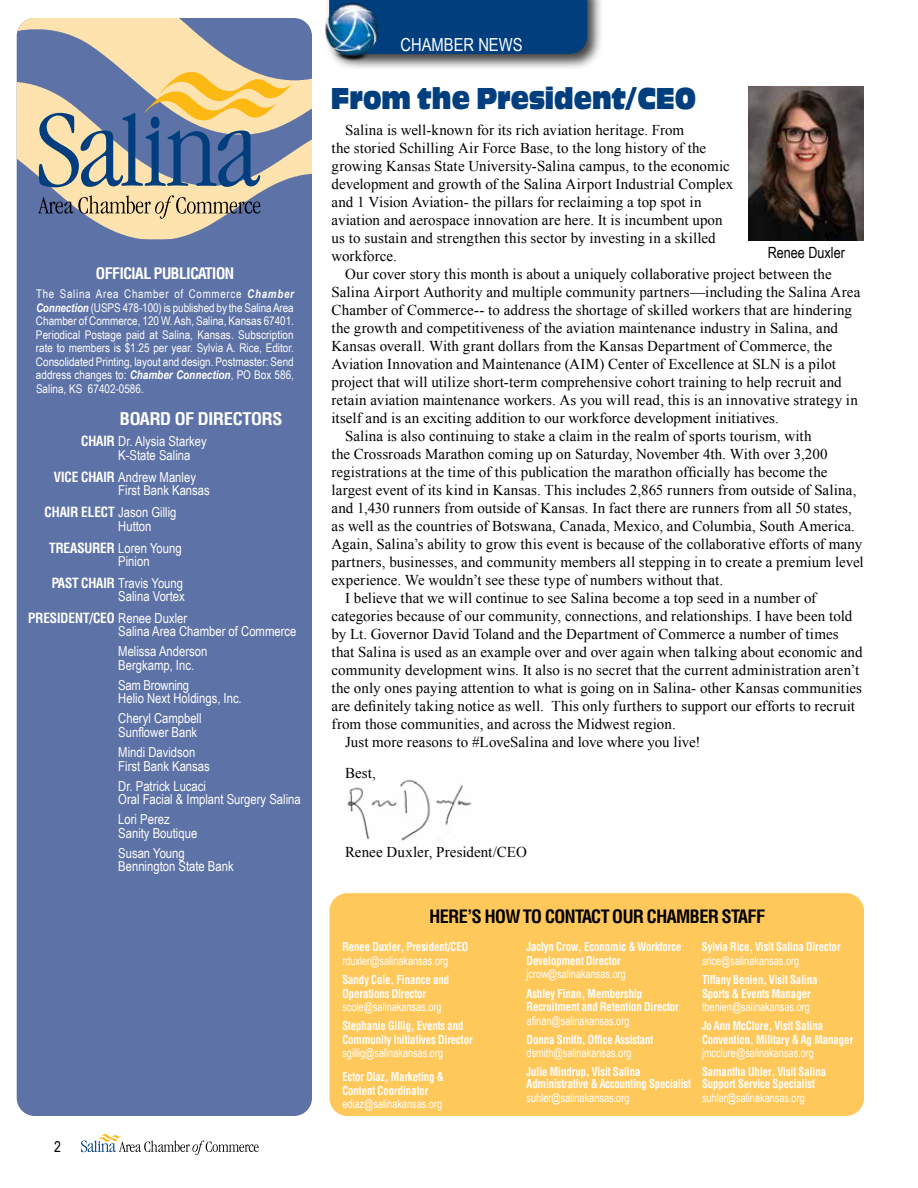
<style>
.page{position:relative;width:918px;height:1188px;background:#fff}
.page>*{position:absolute;margin:0;border:0;box-sizing:border-box;transform-origin:0 0}
.t1{font:31.5px "Antique Oli Nor D";color:#003e7e;scale:.68 1}
.t2{font:700 condensed 18px "Helvetica";letter-spacing:-.02em;color:#000;scale:1.04 1}
.t3{font:18px "Arial Narrow";color:#fff}
.t4{font:700 condensed 17.1px "Helvetica";letter-spacing:-.01em;color:#fff;scale:1.11 1}
.t5{font:700 condensed 15.45px "Helvetica";letter-spacing:-.02em;color:#fff;scale:1.04 1}
.t6{font:15.45px "Arial Narrow";color:#000}
.t7{font:15px/18px "Times New Roman";letter-spacing:.005em;color:#000}
.t8{font:15px "Arial Narrow";color:#000}
.t9{font:13.8px/20.2px "Arial Narrow";color:#fff}
.t10{font:700 condensed 13.8px "Helvetica";color:#fff}
.t11{font:700 condensed 12px/13.5px "Helvetica";color:#fff;scale:.93 1}
.t12{font:12px/13.5px "Arial Narrow";color:#fff;text-align:justify}
.t13{font:12px "Arial Narrow";color:#fff;scale:.93 1}
.s1{font-weight:700;font-style:italic}
.s2{font-family:"Helvetica";font-weight:700;font-stretch:condensed}
.s3{font-family:"Arial Narrow";font-weight:400;font-stretch:normal}
</style>
<div class="page">
<img style="left:347px;top:779px;width:125px;height:62px">
<div style="left:17px;top:18px;width:295px;height:1098px;background:#5d72a6;border-radius:18px"></div>
<img style="left:17px;top:18px;width:295px;height:221px">
<svg style="left:39px;top:72px;width:253px;height:115px"></svg>
<svg style="left:38px;top:195px;width:222px;height:24px"></svg>
<div style="left:329px;top:893px;width:535px;height:223px;background:#ffc85b;border-radius:18px"></div>
<div style="left:325px;top:0;width:278px;height:71px;background:#000;opacity:.75"></div>
<div style="left:329px;top:0;width:258px;height:54px;background:#003e7e"></div>
<img style="left:325px;top:1px;width:57px;height:64px">
<img style="left:749px;top:87px;width:115px;height:153px">
<svg style="left:81px;top:1134px;width:178px;height:21px"></svg>
<p class="t5" style="left:96px;top:264px;width:135px">OFFICIAL PUBLICATION</p>
<p class="t12" style="left:36px;top:287px;width:260px">The Salina Area Chamber of Commerce <span class="s1">Chamber Connection</span> (USPS 478-100) is published by the Salina Area Chamber of Commerce, 120 W. Ash, Salina, Kansas 67401.<br>Periodical Postage paid at Salina, Kansas. Subscription rate to members is $1.25 per year. Sylvia A. Rice, Editor.<br>Consolidated Printing, layout and design. Postmaster: Send address changes to: <span class="s1">Chamber Connection</span>, PO Box 586, Salina, KS 67402-0586.</p>
<p class="t4" style="left:120px;top:409px;width:148px">BOARD OF DIRECTORS</p>
<p class="t9" style="left:118px;top:434px;width:90px;line-height:13.4px;text-indent:-37px"><span class="s2">CHAIR</span> Dr. Alysia Starkey<br>K-State Salina</p>
<p class="t9" style="left:118px;top:470px;width:93px;line-height:13.4px;text-indent:-64px"><span class="s2">VICE CHAIR</span> Andrew Manley<br>First Bank Kansas</p>
<p class="t9" style="left:118px;top:505px;width:60px;line-height:13.4px;text-indent:-74px"><span class="s2">CHAIR ELECT</span> Jason Gillig<br>Hutton</p>
<p class="t9" style="left:118px;top:540px;width:65px;line-height:13.4px;text-indent:-69px"><span class="s2">TREASURER</span> Loren Young<br>Pinion</p>
<p class="t9" style="left:52px;top:576px;width:134px;line-height:13.4px;text-align:right"><span class="s2">PAST CHAIR</span> Travis Young<br>Salina Vortex</p>
<p class="t10" style="left:28px;top:609px;width:160px">PRESIDENT/CEO <span class="s3">Renee Duxler</span></p>
<p class="t9" style="left:118px;top:620px;width:180px">Salina Area Chamber of Commerce<br>Melissa Anderson</p>
<p class="t9" style="left:118px;top:654px;width:77px">Bergkamp, Inc.<br>Sam Browning</p>
<p class="t9" style="left:118px;top:688px;width:125px">Helio Next Holdings, Inc.<br>Cheryl Campbell</p>
<p class="t9" style="left:118px;top:721px;width:81px">Sunflower Bank<br>Mindi Davidson</p>
<p class="t9" style="left:118px;top:755px;width:93px">First Bank Kansas<br>Dr. Patrick Lucaci</p>
<p class="t9" style="left:118px;top:789px;width:184px">Oral Facial &amp; Implant Surgery Salina<br>Lori Perez</p>
<p class="t9" style="left:118px;top:822px;width:81px">Sanity Boutique<br>Susan Young</p>
<p class="t9" style="left:118px;top:856px;width:117px">Bennington State Bank</p>
<p class="t8" style="left:54px;top:1136px;width:8px">2</p>
<p class="t3" style="left:400px;top:31px;width:124px">CHAMBER NEWS</p>
<h1 class="t1" style="left:331px;top:80px;width:539px">From the President/CEO</h1>
<p class="t7" style="left:332px;top:120px;width:403px;text-indent:14px">Salina is well-known for its rich aviation heritage. From<br>the storied Schilling Air Force Base, to the long history of the growing Kansas State University-Salina campus, to the economic development and growth of the Salina Airport Industrial Complex and 1 Vision Aviation- the pillars for reclaiming a top spot in aviation and aerospace innovation are here. It is incumbent upon us to sustain and strengthen this sector by investing in a skilled workforce.</p>
<p class="t7" style="left:345px;top:264px;width:488px">Our cover story this month is about a uniquely collaborative project between the</p>
<p class="t7" style="left:332px;top:282px;width:530px">Salina Airport Authority and multiple community partners—including the Salina Area</p>
<p class="t7" style="left:332px;top:300px;width:522px">Chamber of Commerce-- to address the shortage of skilled workers that are hindering</p>
<p class="t7" style="left:332px;top:318px;width:508px">the growth and competitiveness of the aviation maintenance industry in Salina, and</p>
<p class="t7" style="left:332px;top:336px;width:502px">Kansas overall. With grant dollars from the Kansas Department of Commerce, the</p>
<p class="t7" style="left:332px;top:354px;width:506px">Aviation Innovation and Maintenance (AIM) Center of Excellence at SLN is a pilot</p>
<p class="t7" style="left:332px;top:372px;width:512px">project that will utilize short-term comprehensive cohort training to help recruit and</p>
<p class="t7" style="left:332px;top:390px;width:528px">retain aviation maintenance workers. As you will read, this is an innovative strategy in</p>
<p class="t7" style="left:332px;top:408px;width:449px">itself and is an exciting addition to our workforce development initiatives.</p>
<p class="t7" style="left:345px;top:426px;width:468px">Salina is also continuing to stake a claim in the realm of sports tourism, with</p>
<p class="t7" style="left:332px;top:444px;width:498px">the Crossroads Marathon coming up on Saturday, November 4th. With over 3,200</p>
<p class="t7" style="left:332px;top:462px;width:498px">registrations at the time of this publication the marathon officially has become the</p>
<p class="t7" style="left:332px;top:480px;width:527px">largest event of its kind in Kansas. This includes 2,865 runners from outside of Salina,</p>
<p class="t7" style="left:332px;top:498px;width:522px">and 1,430 runners from outside of Kansas. In fact there are runners from all 50 states,</p>
<p class="t7" style="left:332px;top:516px;width:525px">as well as the countries of Botswana, Canada, Mexico, and Columbia, South America.</p>
<p class="t7" style="left:332px;top:534px;width:532px">Again, Salina’s ability to grow this event is because of the collaborative efforts of many</p>
<p class="t7" style="left:332px;top:552px;width:534px">partners, businesses, and community members all stepping in to create a premium level</p>
<p class="t7" style="left:332px;top:570px;width:393px">experience. We wouldn’t see these type of numbers without that.</p>
<p class="t7" style="left:345px;top:588px;width:473px">I believe that we will continue to see Salina become a top seed in a number of</p>
<p class="t7" style="left:332px;top:606px;width:522px">categories because of our community, connections, and relationships. I have been told</p>
<p class="t7" style="left:332px;top:624px;width:509px">by Lt. Governor David Toland and the Department of Commerce a number of times</p>
<p class="t7" style="left:332px;top:642px;width:533px">that Salina is used as an example over and over again when talking about economic and</p>
<p class="t7" style="left:332px;top:660px;width:529px">community development wins. It also is no secret that the current administration aren’t</p>
<p class="t7" style="left:332px;top:678px;width:532px">the only ones paying attention to what is going on in Salina- other Kansas communities</p>
<p class="t7" style="left:332px;top:696px;width:525px">are definitely taking notice as well. This only furthers to support our efforts to recruit</p>
<p class="t7" style="left:332px;top:714px;width:346px">from those communities, and across the Midwest region.</p>
<p class="t7" style="left:345px;top:732px;width:357px">Just more reasons to #LoveSalina and love where you live!</p>
<p class="t7" style="left:345px;top:764px;width:32px">Best,</p>
<p class="t6" style="left:768px;top:241px;width:79px">Renee Duxler</p>
<p class="t7" style="left:345px;top:843px;width:183px">Renee Duxler, President/CEO</p>
<p class="t2" style="left:429px;top:906px;width:324px">HERE’S HOW TO CONTACT OUR CHAMBER STAFF</p>
<p class="t11" style="left:527px;top:940px;width:168px">Jaclyn Crow, Economic &amp; Workforce<br>Development Director</p>
<p class="t13" style="left:527px;top:965px;width:108px">jcrow@salinakansas.org</p>
<p class="t11" style="left:527px;top:986px;width:165px">Ashley Finan, Membership<br>Recruitment and Retention Director</p>
<p class="t13" style="left:527px;top:1011px;width:112px">afinan@salinakansas.org</p>
<p class="t11" style="left:527px;top:1032px;width:138px">Donna Smith, Office Assistant</p>
<p class="t13" style="left:527px;top:1044px;width:114px">dsmith@salinakansas.org</p>
<p class="t11" style="left:527px;top:1066px;width:178px;line-height:12px">Julie Mindrup, Visit Salina<br>Administrative &amp; Accounting Specialist</p>
<p class="t13" style="left:527px;top:1089px;width:112px">suhler@salinakansas.org</p>
<p class="t11" style="left:342px;top:940px;width:137px">Renee Duxler, President/CEO</p>
<p class="t13" style="left:342px;top:952px;width:115px">rduxler@salinakansas.org</p>
<p class="t11" style="left:342px;top:973px;width:116px">Sandy Cole, Finance and<br>Operations Director</p>
<p class="t13" style="left:342px;top:998px;width:108px">scole@salinakansas.org</p>
<p class="t11" style="left:342px;top:1019px;width:142px">Stephanie Gillig, Events and<br>Community Initiatives Director</p>
<p class="t13" style="left:342px;top:1044px;width:110px">sgillig@salinakansas.org</p>
<p class="t11" style="left:342px;top:1070px;width:111px">Ector Diaz, Marketing &amp;<br>Content Coordinator</p>
<p class="t13" style="left:342px;top:1095px;width:109px">ediaz@salinakansas.org</p>
<p class="t11" style="left:702px;top:940px;width:151px">Sylvia Rice, Visit Salina Director</p>
<p class="t13" style="left:702px;top:952px;width:106px">srice@salinakansas.org</p>
<p class="t11" style="left:702px;top:973px;width:126px">Tiffany Benien, Visit Salina<br>Sports &amp; Events Manager</p>
<p class="t13" style="left:702px;top:998px;width:118px">tbenien@salinakansas.org</p>
<p class="t11" style="left:702px;top:1019px;width:164px">Jo Ann McClure, Visit Salina<br>Convention, Military &amp; Ag Manager</p>
<p class="t13" style="left:702px;top:1044px;width:122px">jmcclure@salinakansas.org</p>
<p class="t11" style="left:702px;top:1066px;width:135px;line-height:12px">Samantha Uhler, Visit Salina<br>Support Service Specialist</p>
<p class="t13" style="left:702px;top:1089px;width:112px">suhler@salinakansas.org</p>
</div>
